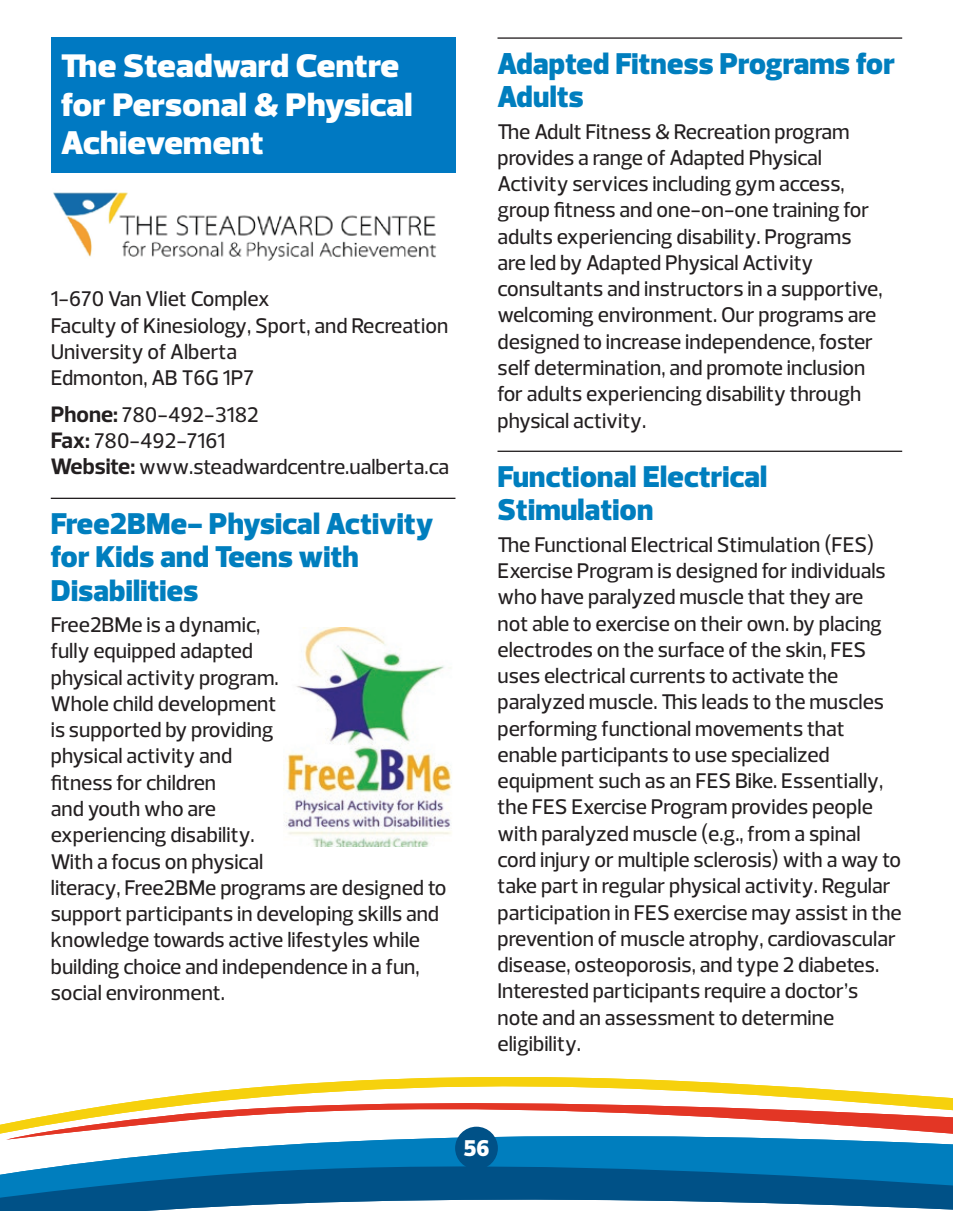
<style>
.page{position:relative;width:953px;height:1211px;background:#fff}
.page>*{position:absolute;margin:0;border:0;box-sizing:border-box;transform-origin:0 0}
.t1{font:900 33.25px/38.5px "Prelo";letter-spacing:.01em;color:#fff;scale:1.05 1}
.t2{font:900 30.62px/33.2px "Prelo";letter-spacing:.01em;color:#007ebe}
.t3{font:900 23.28px "Prelo";color:#fff}
.t4{font:500 21.7px/26.2px "Prelo";color:#231f20}
.s1{font-weight:700;font-size:22.75px}
</style>
<div class="page">
<svg style="left:19px;top:1077px;width:933px;height:44px"></svg>
<svg style="left:0;top:1121px;width:952px;height:89px"></svg>
<div style="left:455px;top:1126px;width:43px;height:43px;background:#005187;border-radius:50%"></div>
<div style="left:51px;top:37px;width:404px;height:136px;background:#0079c2"></div>
<hr style="left:51px;top:497px;width:404px;height:2px;background:#231f20">
<img style="left:53px;top:192px;width:384px;height:69px">
<img style="left:284px;top:627px;width:168px;height:219px">
<hr style="left:497px;top:37px;width:405px;height:2px;background:#231f20">
<hr style="left:497px;top:450px;width:405px;height:2px;background:#231f20">
<h1 class="t1" style="left:61px;top:47px;width:336px">The Steadward Centre for Personal &amp; Physical<br>Achievement</h1>
<p class="t4" style="left:51px;top:286px;width:399px">1-670 Van Vliet Complex<br>Faculty of Kinesiology, Sport, and Recreation<br>University of Alberta<br>Edmonton, AB T6G 1P7</p>
<p class="t4" style="left:51px;top:401px;width:400px"><span class="s1">Phone:</span> 780-492-3182<br><span class="s1">Fax:</span> 780-492-7161<br><span class="s1">Website:</span> www.steadwardcentre.ualberta.ca</p>
<h2 class="t2" style="left:51px;top:507px;width:384px">Free2BMe- Physical Activity for Kids and Teens with<br>Disabilities</h2>
<p class="t4" style="left:51px;top:611px;width:397px">Free2BMe is a dynamic,<br>fully equipped adapted<br>physical activity program.<br>Whole child development<br>is supported by providing<br>physical activity and<br>fitness for children<br>and youth who are<br>experiencing disability.<br>With a focus on physical<br>literacy, Free2BMe programs are designed to support participants in developing skills and knowledge towards active lifestyles while building choice and independence in a fun, social environment.</p>
<h2 class="t2" style="left:497px;top:47px;width:399px">Adapted Fitness Programs for<br>Adults</h2>
<p class="t4" style="left:497px;top:118px;width:386px">The Adult Fitness &amp; Recreation program provides a range of Adapted Physical Activity services including gym access, group fitness and one-on-one training for adults experiencing disability. Programs are led by Adapted Physical Activity consultants and instructors in a supportive, welcoming environment. Our programs are designed to increase independence, foster self determination, and promote inclusion for adults experiencing disability through physical activity.</p>
<h2 class="t2" style="left:497px;top:460px;width:271px">Functional Electrical<br>Stimulation</h2>
<p class="t4" style="left:497px;top:531px;width:406px">The Functional Electrical Stimulation (FES)<br>Exercise Program is designed for individuals who have paralyzed muscle that they are<br>not able to exercise on their own. by placing electrodes on the surface of the skin, FES uses electrical currents to activate the paralyzed muscle. This leads to the muscles performing functional movements that enable participants to use specialized equipment such as an FES Bike. Essentially, the FES Exercise Program provides people with paralyzed muscle (e.g., from a spinal cord injury or multiple sclerosis) with a way to take part in regular physical activity. Regular participation in FES exercise may assist in the prevention of muscle atrophy, cardiovascular disease, osteoporosis, and type 2 diabetes.<br>Interested participants require a doctor’s note and an assessment to determine eligibility.</p>
<p class="t3" style="left:463px;top:1133px;width:27px">56</p>
</div>
